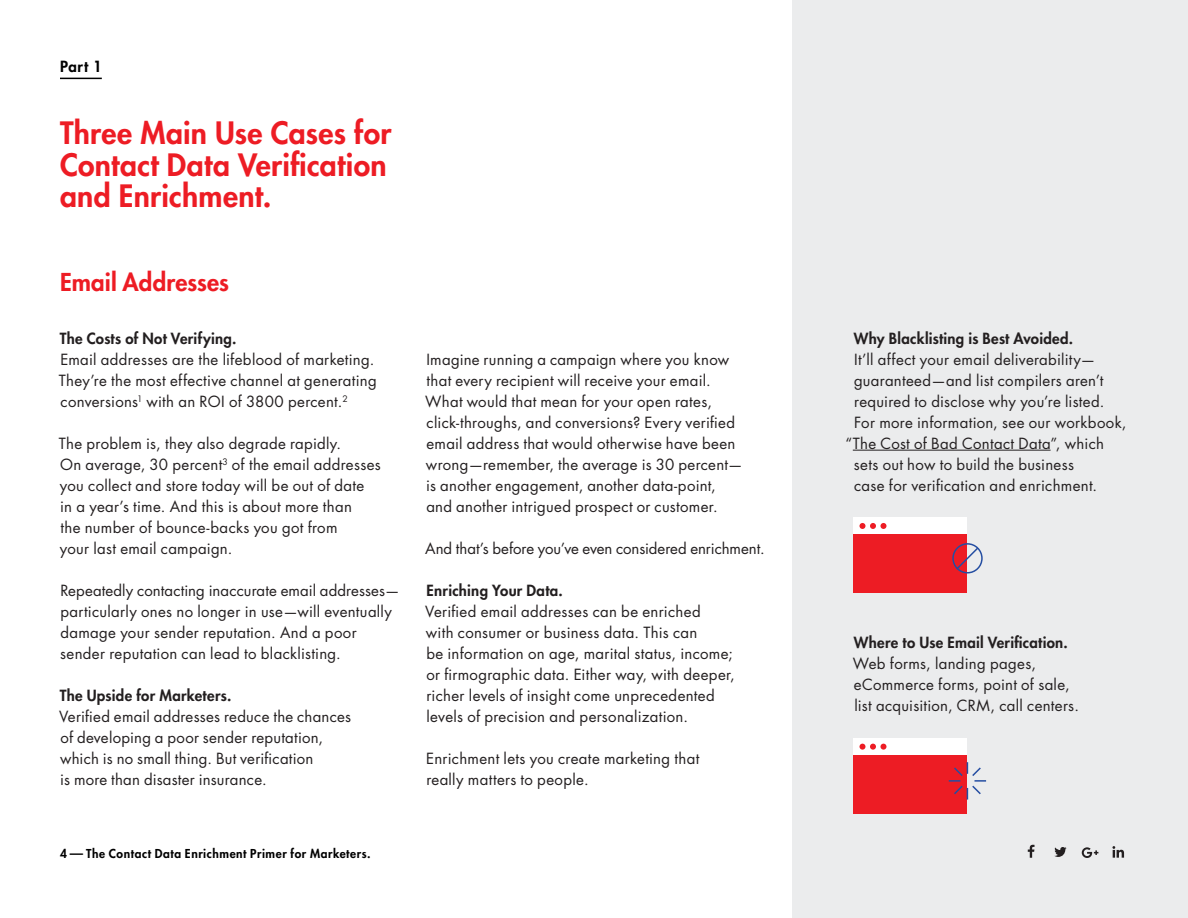
<style>
.page{position:relative;width:1188px;height:918px;background:#fff}
.page>*{position:absolute;margin:0;border:0;box-sizing:border-box;transform-origin:0 0}
.t1{font:800 30px/31.5px "Futura Std";letter-spacing:.01em;color:#ed1c24}
.t2{font:800 24px "Futura Std";letter-spacing:.005em;color:#ed1c24}
.t3{font:15px/21px "Futura Std";letter-spacing:.02em;color:#231f20}
.t4{font:800 15px "Futura Std";letter-spacing:.02em;color:#231f20}
.t5{font:15px "Futura Std";color:#231f20}
.t6{font:800 15px "Futura Std";color:#000}
.t7{font:800 12px "Futura Std";letter-spacing:.045em;color:#000}
</style>
<div class="page">
<div style="left:792px;top:0;width:396px;height:918px;background:#ebeced"></div>
<div style="left:854px;top:534px;width:114px;height:59px;background:#ed1c24"></div>
<div style="left:854px;top:518px;width:114px;height:16px;background:#fff"></div>
<svg style="left:860px;top:523px;width:26px;height:6px"></svg>
<div style="left:854px;top:755px;width:114px;height:58px;background:#ed1c24"></div>
<div style="left:854px;top:738px;width:114px;height:17px;background:#fff"></div>
<svg style="left:860px;top:744px;width:26px;height:6px"></svg>
<div style="left:952px;top:543px;width:31px;height:31px;border:2px solid #254ea2;border-radius:50%"></div>
<svg style="left:955px;top:546px;width:25px;height:25px"></svg>
<svg style="left:949px;top:762px;width:37px;height:38px"></svg>
<hr style="left:853px;top:450px;width:198px;height:1px;background:#231f20">
<hr style="left:60px;top:78px;width:42px;height:1px;background:#000">
<svg style="left:1028px;top:845px;width:7px;height:13px"></svg>
<svg style="left:1054px;top:847px;width:13px;height:10px"></svg>
<svg style="left:1112px;top:846px;width:12px;height:12px"></svg>
<svg style="left:1082px;top:847px;width:16px;height:11px"></svg>
<p class="t6" style="left:60px;top:57px;width:43px">Part 1</p>
<h1 class="t1" style="left:60px;top:117px;width:333px">Three Main Use Cases for<br>Contact Data Verification and Enrichment.</h1>
<h2 class="t2" style="left:60px;top:267px;width:171px">Email Addresses</h2>
<p class="t4" style="left:60px;top:329px;width:178px">The Costs of Not Verifying.</p>
<p class="t3" style="left:59px;top:349px;width:319px">Email addresses are the lifeblood of marketing.<br>They’re the most effective channel at generating conversions<sup>1</sup> with an ROI of 3800 percent.<sup>2</sup></p>
<p class="t3" style="left:59px;top:433px;width:324px">The problem is, they also degrade rapidly.<br>On average, 30 percent<sup>3</sup> of the email addresses you collect and store today will be out of date<br>in a year’s time. And this is about more than<br>the number of bounce-backs you got from<br>your last email campaign.</p>
<p class="t3" style="left:60px;top:580px;width:341px">Repeatedly contacting inaccurate email addresses— particularly ones no longer in use—will eventually damage your sender reputation. And a poor sender reputation can lead to blacklisting.</p>
<p class="t4" style="left:60px;top:686px;width:173px">The Upside for Marketers.</p>
<p class="t3" style="left:59px;top:706px;width:294px">Verified email addresses reduce the chances of developing a poor sender reputation, which is no small thing. But verification<br>is more than disaster insurance.</p>
<p class="t7" style="left:60px;top:846px;width:312px">4—The Contact Data Enrichment Primer for Marketers.</p>
<p class="t3" style="left:425px;top:349px;width:319px">Imagine running a campaign where you know that every recipient will receive your email.<br>What would that mean for your open rates, click-throughs, and conversions? Every verified email address that would otherwise have been wrong—remember, the average is 30 percent— is another engagement, another data-point, and another intrigued prospect or customer.</p>
<p class="t5" style="left:425px;top:539px;width:341px">And that’s before you’ve even considered enrichment.</p>
<p class="t4" style="left:427px;top:581px;width:138px">Enriching Your Data.</p>
<p class="t3" style="left:425px;top:601px;width:311px">Verified email addresses can be enriched<br>with consumer or business data. This can<br>be information on age, marital status, income; or firmographic data. Either way, with deeper, richer levels of insight come unprecedented levels of precision and personalization.</p>
<p class="t3" style="left:426px;top:748px;width:275px">Enrichment lets you create marketing that really matters to people.</p>
<p class="t4" style="left:854px;top:329px;width:221px">Why Blacklisting is Best Avoided.</p>
<p class="t3" style="left:854px;top:349px;width:243px">It’ll affect your email deliverability—</p>
<p class="t3" style="left:854px;top:370px;width:251px">guaranteed—and list compilers aren’t</p>
<p class="t3" style="left:854px;top:391px;width:252px">required to disclose why you’re listed.</p>
<p class="t3" style="left:854px;top:412px;width:274px">For more information, see our workbook,</p>
<p class="t3" style="left:846px;top:433px;width:260px">“The Cost of Bad Contact Data”, which</p>
<p class="t3" style="left:854px;top:454px;width:222px">sets out how to build the business</p>
<p class="t3" style="left:854px;top:475px;width:245px">case for verification and enrichment.</p>
<p class="t4" style="left:854px;top:633px;width:216px">Where to Use Email Verification.</p>
<p class="t3" style="left:853px;top:653px;width:228px">Web forms, landing pages, eCommerce forms, point of sale, list acquisition, CRM, call centers.</p>
</div>
